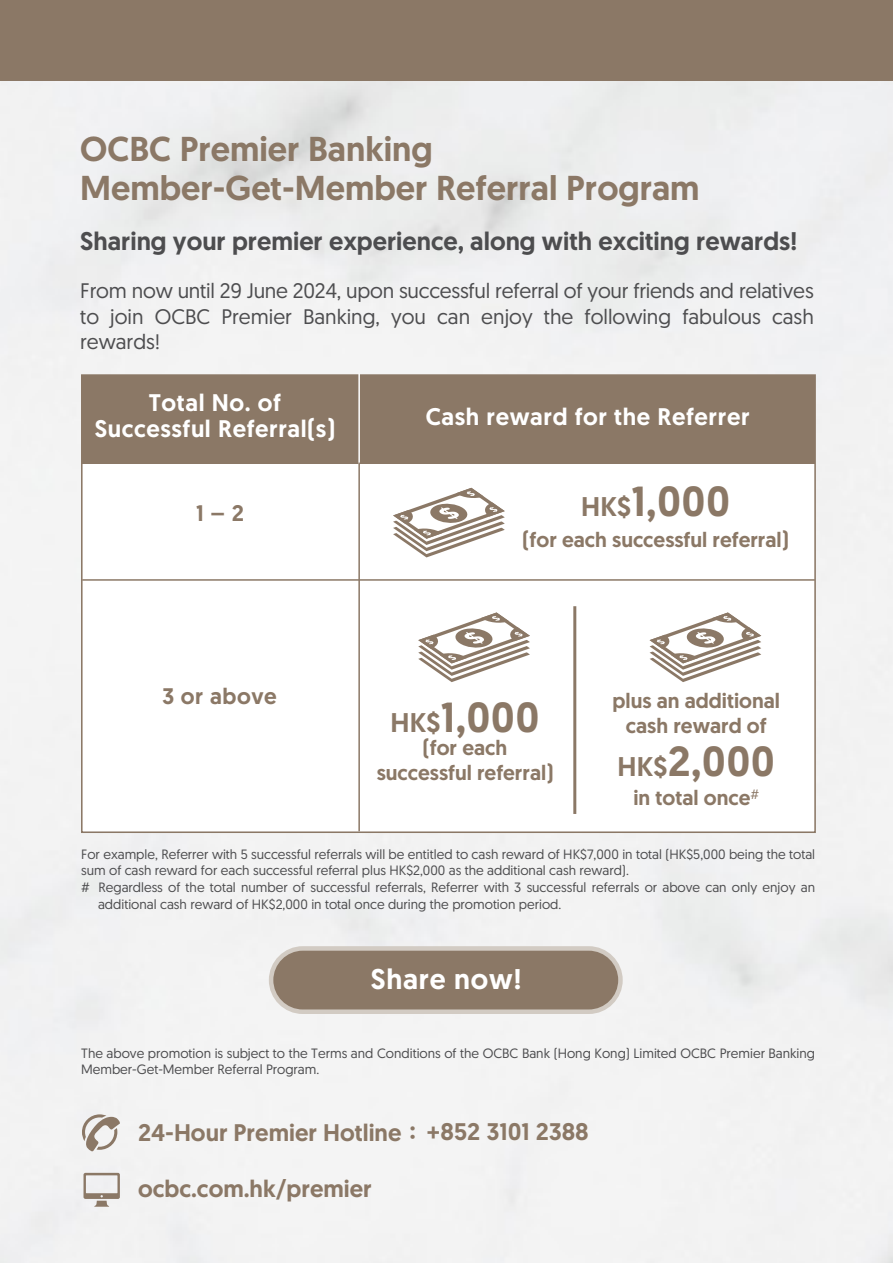
<style>
.page{position:relative;width:893px;height:1263px;background:#fff}
.page>*{position:absolute;margin:0;border:0;box-sizing:border-box;transform-origin:0 0}
.t1{font:500 42px "Geomanist";letter-spacing:.01em;color:#8b7866}
.t2{font:500 34.5px/39px "Geomanist";color:#8b7866}
.t3{font:500 28.5px "Geomanist";letter-spacing:.025em;color:#fff}
.t4{font:500 25.5px "Geomanist";color:#4d4d4f}
.t5{font:500 24px/25.5px "Geomanist";letter-spacing:.025em;color:#fff;text-align:center}
.t6{font:500 24px "Geomanist";color:#8b7866}
.t7{font:500 22.5px "Geomanist";letter-spacing:.025em;color:#8b7866}
.t8{font:21px/25.5px "Geomanist";color:#4d4d4f;text-align:justify}
.t9{font:500 21px/25.2px "Geomanist";color:#8b7866;text-align:center}
.t10{font:13.5px/16.2px "Geomanist";color:#4d4d4f}
.s1{font-size:27px}
.s2{font-family:"ST Yuanti TC Bold";font-weight:400;font-size:22.5px}
</style>
<div class="page">
<div style="left:0;top:80px;width:893px;height:1183px;background:#f2f2f2"></div>
<div style="left:0;top:0;width:893px;height:80px;background:#8b7866"></div>
<svg style="left:82px;top:1114px;width:38px;height:37px"></svg>
<div style="left:271px;top:948px;width:349px;height:64px;background:#8b7866;border-radius:32px"></div>
<div style="left:269px;top:946px;width:354px;height:68px;border:4px solid #d2cbc3;border-radius:32px"></div>
<svg style="left:84px;top:1173px;width:36px;height:34px"></svg>
<div style="left:81px;top:374px;width:735px;height:459px;background:#fff;border:2px solid #8b7866"></div>
<svg style="left:418px;top:612px;width:112px;height:70px"></svg>
<svg style="left:393px;top:488px;width:112px;height:69px"></svg>
<svg style="left:650px;top:612px;width:111px;height:70px"></svg>
<div style="left:81px;top:375px;width:734px;height:88px;background:#8b7866"></div>
<hr style="left:358px;top:374px;width:2px;height:90px;background:#fff">
<hr style="left:358px;top:463px;width:2px;height:368px;background:#8b7866">
<hr style="left:82px;top:579px;width:733px;height:2px;background:#8b7866">
<hr style="left:573px;top:606px;width:3px;height:208px;background:#8b7866">
<h2 class="t2" style="left:80px;top:129px;width:621px">OCBC Premier Banking<br>Member-Get-Member Referral Program</h2>
<h3 class="t4" style="left:80px;top:224px;width:719px">Sharing your premier experience, along with exciting rewards!</h3>
<h3 class="t8" style="left:80px;top:278px;width:735px">From now until 29 June 2024, upon successful referral of your friends and relatives to join OCBC Premier Banking, you can enjoy the following fabulous cash rewards!</h3>
<h3 class="t5" style="left:95px;top:390px;width:242px">Total No. of<br>Successful Referral(s)</h3>
<h3 class="t7" style="left:196px;top:498px;width:49px">1 – 2</h3>
<h3 class="t5" style="left:426px;top:403px;width:326px">Cash reward for the Referrer</h3>
<h1 class="t1" style="left:581px;top:473px;width:151px"><span class="s1">HK$</span>1,000</h1>
<h3 class="t9" style="left:523px;top:526px;width:268px">(for each successful referral)</h3>
<h3 class="t7" style="left:162px;top:681px;width:116px">3 or above</h3>
<h1 class="t1" style="left:390px;top:689px;width:151px"><span class="s1">HK$</span>1,000</h1>
<h3 class="t9" style="left:377px;top:735px;width:178px">(for each successful referral)</h3>
<h3 class="t9" style="left:612px;top:688px;width:169px">plus an additional cash reward of</h3>
<h1 class="t1" style="left:617px;top:733px;width:159px"><span class="s1">HK$</span>2,000</h1>
<h3 class="t9" style="left:633px;top:785px;width:127px">in total once<sup>#</sup></h3>
<p class="t10" style="left:81px;top:845px;width:736px">For example, Referrer with 5 successful referrals will be entitled to cash reward of HK$7,000 in total (HK$5,000 being the total sum of cash reward for each successful referral plus HK$2,000 as the additional cash reward).</p>
<p class="t10" style="left:98px;top:879px;width:718px;text-indent:-17px"># Regardless of the total number of successful referrals, Referrer with 3 successful referrals or above can only enjoy an additional cash reward of HK$2,000 in total once during the promotion period.</p>
<h3 class="t3" style="left:371px;top:960px;width:152px">Share now!</h3>
<p class="t10" style="left:81px;top:1044px;width:735px">The above promotion is subject to the Terms and Conditions of the OCBC Bank (Hong Kong) Limited OCBC Premier Banking<br>Member-Get-Member Referral Program.</p>
<h3 class="t6" style="left:138px;top:1117px;width:452px">24-Hour Premier Hotline<span class="s2">︓</span>+852 3101 2388</h3>
<h3 class="t6" style="left:138px;top:1173px;width:235px">ocbc.com.hk/premier</h3>
</div>
